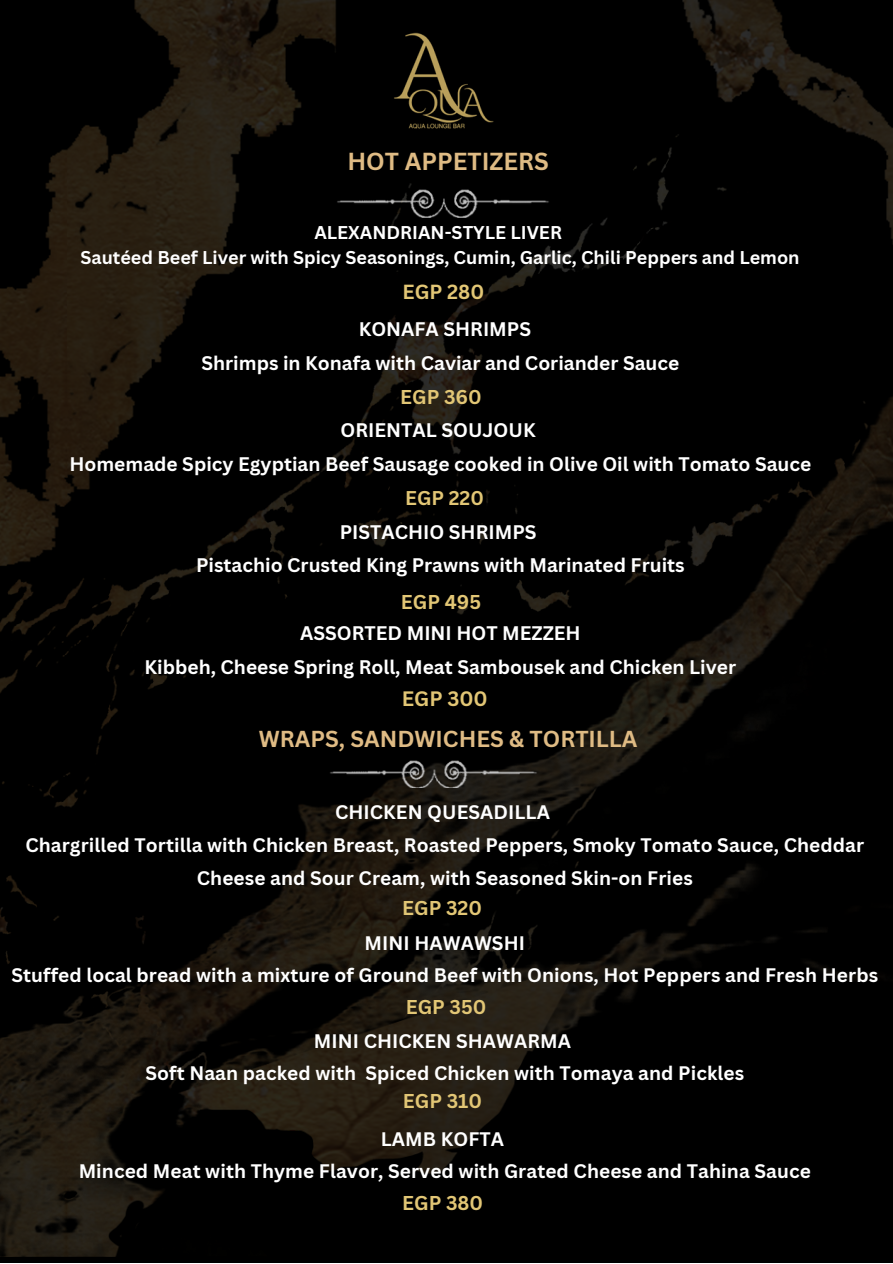
<style>
.page{position:relative;width:893px;height:1264px;background:#fff}
.page>*{position:absolute;margin:0;border:0;box-sizing:border-box;transform-origin:0 0}
.t1{font:700 24px "Canva Sans";color:#dfbb84}
.t2{font:700 22.5px "Canva Sans";color:#dfbb84}
.t3{font:700 20.25px "Canva Sans";color:#e2c675}
.t4{font:700 19.8px "Canva Sans";color:#e2c675}
.t5{font:700 19.5px "Canva Sans";color:#e2c675}
.t6{font:700 19.35px "Canva Sans";color:#e2c675}
.t7{font:700 19.2px "Canva Sans";color:#fff}
.t8{font:700 19.05px/32.5px "Canva Sans";letter-spacing:.005em;color:#fff;text-align:center}
.t9{font:700 18px "Canva Sans";color:#fff}
</style>
<div class="page">
<img style="left:1px;top:0;width:891px;height:1256px">
<img style="left:328px;top:752px;width:211px;height:36px">
<p class="t1" style="left:347px;top:145px;width:203px">HOT APPETIZERS</p>
<p class="t9" style="left:314px;top:220px;width:249px">ALEXANDRIAN-STYLE LIVER</p>
<p class="t9" style="left:80px;top:245px;width:720px">Sautéed Beef Liver with Spicy Seasonings, Cumin, Garlic, Chili Peppers and Lemon</p>
<p class="t4" style="left:402px;top:278px;width:83px">EGP 280</p>
<p class="t7" style="left:359px;top:316px;width:174px">KONAFA SHRIMPS</p>
<p class="t7" style="left:201px;top:349px;width:479px">Shrimps in Konafa with Caviar and Coriander Sauce</p>
<p class="t5" style="left:400px;top:383px;width:83px">EGP 360</p>
<p class="t7" style="left:340px;top:417px;width:196px">ORIENTAL SOUJOUK</p>
<p class="t7" style="left:69px;top:450px;width:743px">Homemade Spicy Egyptian Beef Sausage cooked in Olive Oil with Tomato Sauce</p>
<p class="t6" style="left:405px;top:484px;width:80px">EGP 220</p>
<p class="t7" style="left:339px;top:518px;width:198px">PISTACHIO SHRIMPS</p>
<p class="t7" style="left:196px;top:552px;width:490px">Pistachio Crusted King Prawns with Marinated Fruits</p>
<p class="t5" style="left:401px;top:588px;width:82px">EGP 495</p>
<p class="t7" style="left:300px;top:619px;width:282px">ASSORTED MINI HOT MEZZEH</p>
<p class="t7" style="left:145px;top:653px;width:593px">Kibbeh, Cheese Spring Roll, Meat Sambousek and Chicken Liver</p>
<p class="t3" style="left:402px;top:684px;width:87px">EGP 300</p>
<p class="t2" style="left:259px;top:723px;width:380px">WRAPS, SANDWICHES &amp; TORTILLA</p>
<p class="t8" style="left:335px;top:795px;width:216px">CHICKEN QUESADILLA</p>
<p class="t8" style="left:25px;top:828px;width:840px">Chargrilled Tortilla with Chicken Breast, Roasted Peppers, Smoky Tomato Sauce, Cheddar<br>Cheese and Sour Cream, with Seasoned Skin-on Fries</p>
<p class="t5" style="left:402px;top:894px;width:81px">EGP 320</p>
<p class="t8" style="left:364px;top:926px;width:162px">MINI HAWAWSHI</p>
<p class="t8" style="left:11px;top:958px;width:868px">Stuffed local bread with a mixture of Ground Beef with Onions, Hot Peppers and Fresh Herbs</p>
<p class="t5" style="left:405px;top:992px;width:82px">EGP 350</p>
<p class="t8" style="left:314px;top:1024px;width:259px">MINI CHICKEN SHAWARMA</p>
<p class="t8" style="left:145px;top:1056px;width:600px">Soft Naan packed with Spiced Chicken with Tomaya and Pickles</p>
<p class="t5" style="left:403px;top:1087px;width:81px">EGP 310</p>
<p class="t8" style="left:381px;top:1121px;width:125px">LAMB KOFTA</p>
<p class="t8" style="left:79px;top:1154px;width:733px">Minced Meat with Thyme Flavor, Served with Grated Cheese and Tahina Sauce</p>
<p class="t5" style="left:402px;top:1188px;width:82px">EGP 380</p>
</div>
